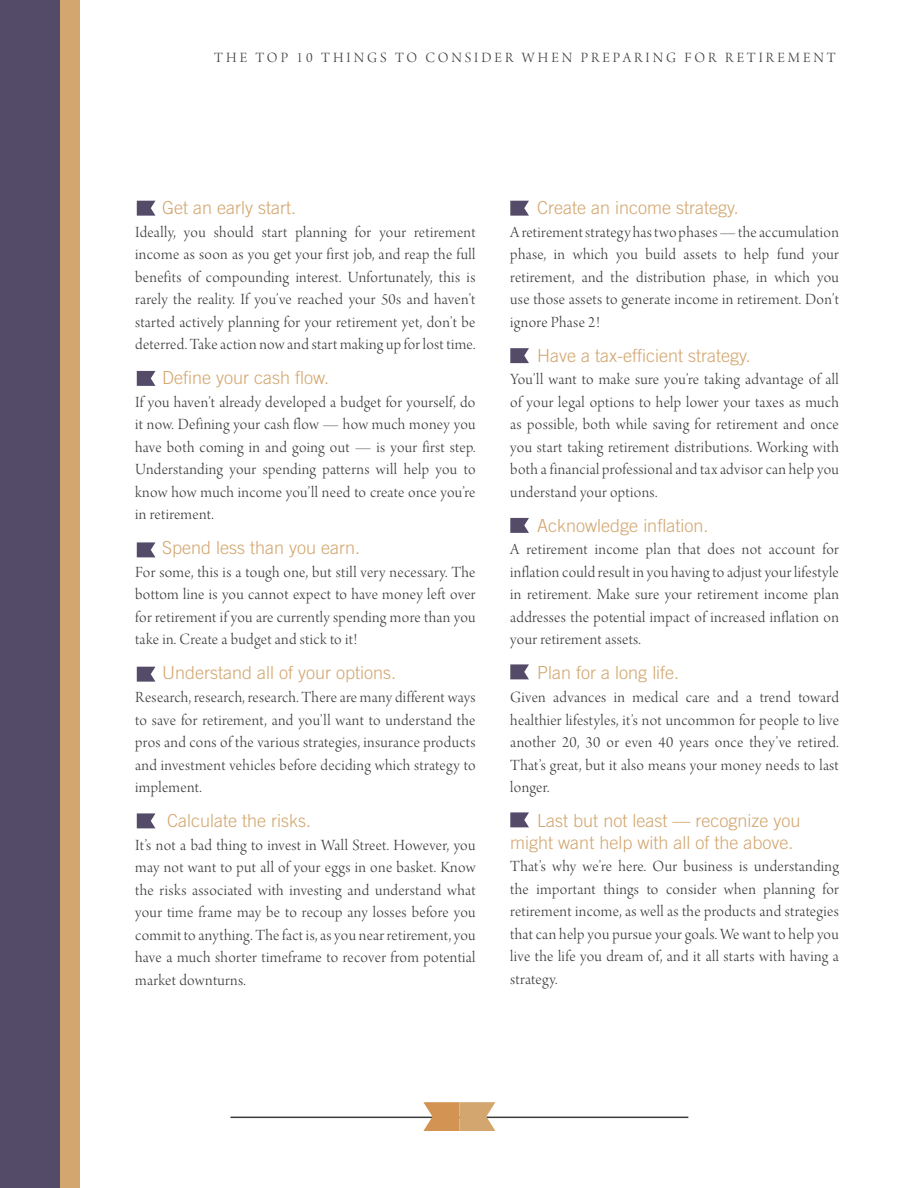
<style>
.page{position:relative;width:918px;height:1188px;background:#fff}
.page>*{position:absolute;margin:0;border:0;box-sizing:border-box;transform-origin:0 0}
.t1{font:300 18px/21.6px "Trade Gothic LT";color:#d3a66f}
.t2{font:16.5px/22.5px "Arno Pro Light Display";letter-spacing:.02em;color:#3c3c3b;text-align:justify}
.t3{font:15px "Arno Pro Light Display";letter-spacing:.2em;color:#3c3c3b}
</style>
<div class="page">
<div style="left:0;top:0;width:79px;height:1188px;background:#d3a66f"></div>
<div style="left:0;top:0;width:60px;height:1188px;background:#534b68"></div>
<svg style="left:423px;top:1102px;width:72px;height:29px"></svg>
<svg style="left:137px;top:201px;width:18px;height:15px"></svg>
<svg style="left:510px;top:201px;width:19px;height:15px"></svg>
<svg style="left:510px;top:348px;width:19px;height:15px"></svg>
<svg style="left:510px;top:518px;width:19px;height:15px"></svg>
<svg style="left:510px;top:664px;width:19px;height:15px"></svg>
<svg style="left:137px;top:371px;width:18px;height:15px"></svg>
<svg style="left:137px;top:542px;width:18px;height:15px"></svg>
<svg style="left:137px;top:667px;width:18px;height:15px"></svg>
<svg style="left:137px;top:813px;width:18px;height:15px"></svg>
<svg style="left:510px;top:812px;width:19px;height:15px"></svg>
<p class="t3" style="left:214px;top:50px;width:623px">THE TOP 10 THINGS TO CONSIDER WHEN PREPARING FOR RETIREMENT</p>
<p class="t1" style="left:162px;top:197px;width:136px">Get an early start.</p>
<p class="t2" style="left:135px;top:222px;width:342px">Ideally, you should start planning for your retirement income as soon as you get your first job, and reap the full benefits of compounding interest. Unfortunately, this is rarely the reality. If you’ve reached your 50s and haven’t started actively planning for your retirement yet, don’t be deterred. Take action now and start making up for lost time.</p>
<p class="t1" style="left:162px;top:367px;width:169px">Define your cash flow.</p>
<p class="t2" style="left:135px;top:392px;width:342px">If you haven’t already developed a budget for yourself, do it now. Defining your cash flow — how much money you have both coming in and going out — is your first step.<br>Understanding your spending patterns will help you to know how much income you’ll need to create once you’re in retirement.</p>
<p class="t1" style="left:162px;top:537px;width:200px">Spend less than you earn.</p>
<p class="t2" style="left:135px;top:562px;width:342px">For some, this is a tough one, but still very necessary. The bottom line is you cannot expect to have money left over for retirement if you are currently spending more than you take in. Create a budget and stick to it!</p>
<p class="t1" style="left:162px;top:662px;width:236px">Understand all of your options.</p>
<p class="t2" style="left:135px;top:687px;width:342px">Research, research, research. There are many different ways to save for retirement, and you’ll want to understand the pros and cons of the various strategies, insurance products and investment vehicles before deciding which strategy to implement.</p>
<p class="t1" style="left:167px;top:810px;width:145px">Calculate the risks.</p>
<p class="t2" style="left:135px;top:835px;width:342px">It’s not a bad thing to invest in Wall Street. However, you may not want to put all of your eggs in one basket. Know the risks associated with investing and understand what your time frame may be to recoup any losses before you commit to anything. The fact is, as you near retirement, you have a much shorter timeframe to recover from potential market downturns.</p>
<p class="t1" style="left:537px;top:197px;width:203px">Create an income strategy.</p>
<p class="t2" style="left:510px;top:222px;width:330px">A retirement strategy has two phases — the accumulation phase, in which you build assets to help fund your retirement, and the distribution phase, in which you use those assets to generate income in retirement. Don’t ignore Phase 2!</p>
<p class="t1" style="left:537px;top:344px;width:215px">Have a tax-efficient strategy.</p>
<p class="t2" style="left:510px;top:369px;width:330px">You’ll want to make sure you’re taking advantage of all of your legal options to help lower your taxes as much as possible, both while saving for retirement and once you start taking retirement distributions. Working with both a financial professional and tax advisor can help you understand your options.</p>
<p class="t1" style="left:537px;top:514px;width:173px">Acknowledge inflation.</p>
<p class="t2" style="left:510px;top:539px;width:330px">A retirement income plan that does not account for inflation could result in you having to adjust your lifestyle in retirement. Make sure your retirement income plan addresses the potential impact of increased inflation on your retirement assets.</p>
<p class="t1" style="left:537px;top:662px;width:144px">Plan for a long life.</p>
<p class="t2" style="left:510px;top:687px;width:330px">Given advances in medical care and a trend toward healthier lifestyles, it’s not uncommon for people to live another 20, 30 or even 40 years once they’ve retired.<br>That’s great, but it also means your money needs to last longer.</p>
<p class="t1" style="left:510px;top:810px;width:292px;text-indent:27px">Last but not least — recognize you might want help with all of the above.</p>
<p class="t2" style="left:510px;top:856px;width:330px">That’s why we’re here. Our business is understanding the important things to consider when planning for retirement income, as well as the products and strategies that can help you pursue your goals. We want to help you live the life you dream of, and it all starts with having a strategy.</p>
</div>
